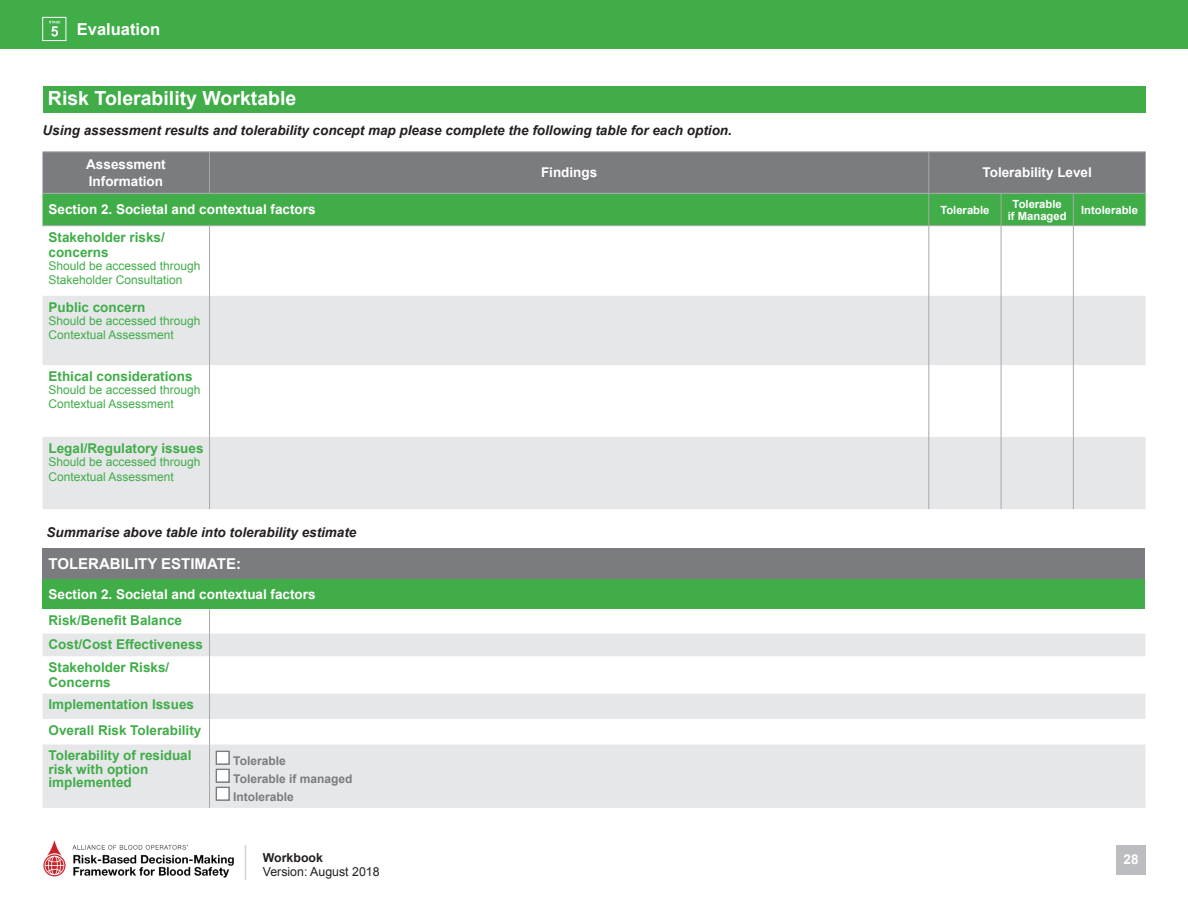
<style>
.page{position:relative;width:1188px;height:918px;background:#fff}
.page>*{position:absolute;margin:0;border:0;box-sizing:border-box;transform-origin:0 0}
.t1{font:700 19.5px "Arial";color:#fff}
.t2{font:700 16.5px "Arial";color:#fff}
.t3{font:700 15px "Arial";color:#fff}
.t4{font:700 13.5px/15px "Arial";color:#40ad49}
.t5{font:italic 700 13.5px "Arial";color:#231f20}
.t6{font:700 13.5px/16.5px "Arial";color:#fff}
.t7{font:12.3px "Arial";color:#231f20}
.t8{font:700 12.3px "Arial";color:#231f20}
.t9{font:12px/13.5px "Arial";color:#40ad49}
.t10{font:700 12px/18px "Arial";color:#7a7c7f}
.t11{font:700 11.25px/12px "Arial";color:#fff;text-align:center}
</style>
<div class="page">
<div style="left:1116px;top:846px;width:29px;height:29px;background:#bcbdc0"></div>
<img style="left:43px;top:840px;width:204px;height:40px">
<hr style="left:245px;top:845px;width:1px;height:35px;background:#d1d2d4">
<div style="left:0;top:0;width:1188px;height:49px;background:#40ad49"></div>
<div style="left:43px;top:17px;width:23px;height:24px;border:1px solid #fff"></div>
<svg style="left:49px;top:21px;width:11px;height:16px"></svg>
<div style="left:43px;top:86px;width:1102px;height:26px;background:#40ad49"></div>
<div style="left:43px;top:152px;width:1103px;height:41px;background:#7a7c7f"></div>
<div style="left:43px;top:194px;width:1103px;height:31px;background:#40ad49"></div>
<svg style="left:43px;top:296px;width:1103px;height:213px;fill:#e6e7e9"></svg>
<hr style="left:43px;top:151px;width:167px;height:1px;background:#a8a9ad">
<hr style="left:43px;top:225px;width:167px;height:1px;background:#a8a9ad">
<hr style="left:210px;top:225px;width:719px;height:1px;background:#a8a9ad">
<hr style="left:210px;top:151px;width:719px;height:1px;background:#a8a9ad">
<hr style="left:929px;top:151px;width:72px;height:1px;background:#a8a9ad">
<hr style="left:1001px;top:151px;width:72px;height:1px;background:#a8a9ad">
<hr style="left:1073px;top:151px;width:73px;height:1px;background:#a8a9ad">
<hr style="left:43px;top:193px;width:167px;height:1px;background:#a8a9ad">
<hr style="left:210px;top:193px;width:719px;height:1px;background:#a8a9ad">
<hr style="left:929px;top:193px;width:72px;height:1px;background:#a8a9ad">
<hr style="left:1001px;top:193px;width:72px;height:1px;background:#a8a9ad">
<hr style="left:1073px;top:193px;width:73px;height:1px;background:#a8a9ad">
<hr style="left:929px;top:225px;width:72px;height:1px;background:#a8a9ad">
<hr style="left:1001px;top:225px;width:72px;height:1px;background:#a8a9ad">
<hr style="left:1073px;top:225px;width:73px;height:1px;background:#a8a9ad">
<hr style="left:209px;top:152px;width:1px;height:41px;background:#a8a9ad">
<hr style="left:929px;top:152px;width:1px;height:41px;background:#a8a9ad">
<hr style="left:929px;top:193px;width:1px;height:32px;background:#a8a9ad">
<hr style="left:1001px;top:194px;width:1px;height:31px;background:#a8a9ad">
<hr style="left:1073px;top:194px;width:1px;height:31px;background:#a8a9ad">
<hr style="left:209px;top:226px;width:1px;height:70px;background:#a8a9ad">
<hr style="left:928px;top:226px;width:1px;height:70px;background:#a8a9ad">
<hr style="left:1001px;top:226px;width:1px;height:70px;background:#a8a9ad">
<hr style="left:1073px;top:226px;width:1px;height:70px;background:#a8a9ad">
<hr style="left:209px;top:296px;width:1px;height:69px;background:#a8a9ad">
<hr style="left:928px;top:296px;width:1px;height:69px;background:#a8a9ad">
<hr style="left:1001px;top:296px;width:1px;height:69px;background:#a8a9ad">
<hr style="left:1073px;top:296px;width:1px;height:69px;background:#a8a9ad">
<hr style="left:209px;top:365px;width:1px;height:72px;background:#a8a9ad">
<hr style="left:928px;top:365px;width:1px;height:72px;background:#a8a9ad">
<hr style="left:1001px;top:365px;width:1px;height:72px;background:#a8a9ad">
<hr style="left:1073px;top:365px;width:1px;height:72px;background:#a8a9ad">
<hr style="left:209px;top:437px;width:1px;height:72px;background:#a8a9ad">
<hr style="left:928px;top:437px;width:1px;height:72px;background:#a8a9ad">
<hr style="left:1001px;top:437px;width:1px;height:72px;background:#a8a9ad">
<hr style="left:1073px;top:437px;width:1px;height:72px;background:#a8a9ad">
<div style="left:43px;top:548px;width:1102px;height:31px;background:#7a7c7f"></div>
<div style="left:43px;top:579px;width:1102px;height:30px;background:#40ad49"></div>
<svg style="left:43px;top:634px;width:1102px;height:174px;fill:#e6e7e9"></svg>
<svg style="left:209px;top:609px;width:1px;height:47px"></svg>
<hr style="left:209px;top:656px;width:1px;height:38px;background:#a8a9ad">
<svg style="left:209px;top:694px;width:1px;height:51px"></svg>
<hr style="left:209px;top:745px;width:1px;height:63px;background:#a8a9ad">
<div style="left:216px;top:751px;width:14px;height:14px;background:#fff"></div>
<div style="left:216px;top:751px;width:14px;height:14px;border:2px solid #7a7c7f"></div>
<div style="left:216px;top:769px;width:14px;height:14px;background:#fff"></div>
<div style="left:216px;top:769px;width:14px;height:14px;border:2px solid #7a7c7f"></div>
<div style="left:216px;top:787px;width:14px;height:14px;background:#fff"></div>
<div style="left:216px;top:787px;width:14px;height:14px;border:2px solid #7a7c7f"></div>
<p class="t2" style="left:77px;top:18px;width:85px">Evaluation</p>
<h1 class="t1" style="left:48px;top:85px;width:250px">Risk Tolerability Worktable</h1>
<p class="t5" style="left:43px;top:121px;width:691px">Using assessment results and tolerability concept map please complete the following table for each option.</p>
<p class="t6" style="left:86px;top:157px;width:81px">Assessment<br>Information</p>
<p class="t6" style="left:541px;top:165px;width:58px">Findings</p>
<p class="t6" style="left:983px;top:165px;width:111px">Tolerability Level</p>
<p class="t6" style="left:49px;top:202px;width:269px">Section 2. Societal and contextual factors</p>
<p class="t11" style="left:940px;top:204px;width:51px">Tolerable</p>
<p class="t11" style="left:1008px;top:198px;width:60px">Tolerable if Managed</p>
<p class="t11" style="left:1081px;top:204px;width:58px">Intolerable</p>
<p class="t4" style="left:49px;top:230px;width:118px">Stakeholder risks/ concerns</p>
<p class="t9" style="left:49px;top:259px;width:154px">Should be accessed through<br>Stakeholder Consultation</p>
<p class="t4" style="left:49px;top:300px;width:98px">Public concern</p>
<p class="t9" style="left:49px;top:314px;width:154px">Should be accessed through<br>Contextual Assessment</p>
<p class="t4" style="left:49px;top:369px;width:146px">Ethical considerations</p>
<p class="t9" style="left:49px;top:384px;width:154px">Should be accessed through<br>Contextual Assessment</p>
<p class="t4" style="left:49px;top:441px;width:156px">Legal/Regulatory issues</p>
<p class="t9" style="left:49px;top:455px;width:154px;line-height:15px">Should be accessed through<br>Contextual Assessment</p>
<p class="t5" style="left:47px;top:524px;width:311px">Summarise above table into tolerability estimate</p>
<p class="t3" style="left:49px;top:554px;width:194px">TOLERABILITY ESTIMATE:</p>
<p class="t6" style="left:49px;top:587px;width:269px">Section 2. Societal and contextual factors</p>
<p class="t4" style="left:49px;top:608px;width:156px;line-height:24.5px">Risk/Benefit Balance<br>Cost/Cost Effectiveness</p>
<p class="t4" style="left:49px;top:660px;width:122px">Stakeholder Risks/<br>Concerns</p>
<p class="t4" style="left:49px;top:692px;width:154px;line-height:25.5px">Implementation Issues<br>Overall Risk Tolerability<br>Tolerability of residual</p>
<p class="t4" style="left:49px;top:763px;width:101px;line-height:13.5px">risk with option implemented</p>
<p class="t10" style="left:233px;top:752px;width:121px">Tolerable<br>Tolerable if managed<br>Intolerable</p>
<p class="t8" style="left:263px;top:849px;width:62px">Workbook</p>
<p class="t6" style="left:1124px;top:852px;width:17px">28</p>
<p class="t7" style="left:263px;top:863px;width:118px">Version: August 2018</p>
</div>
